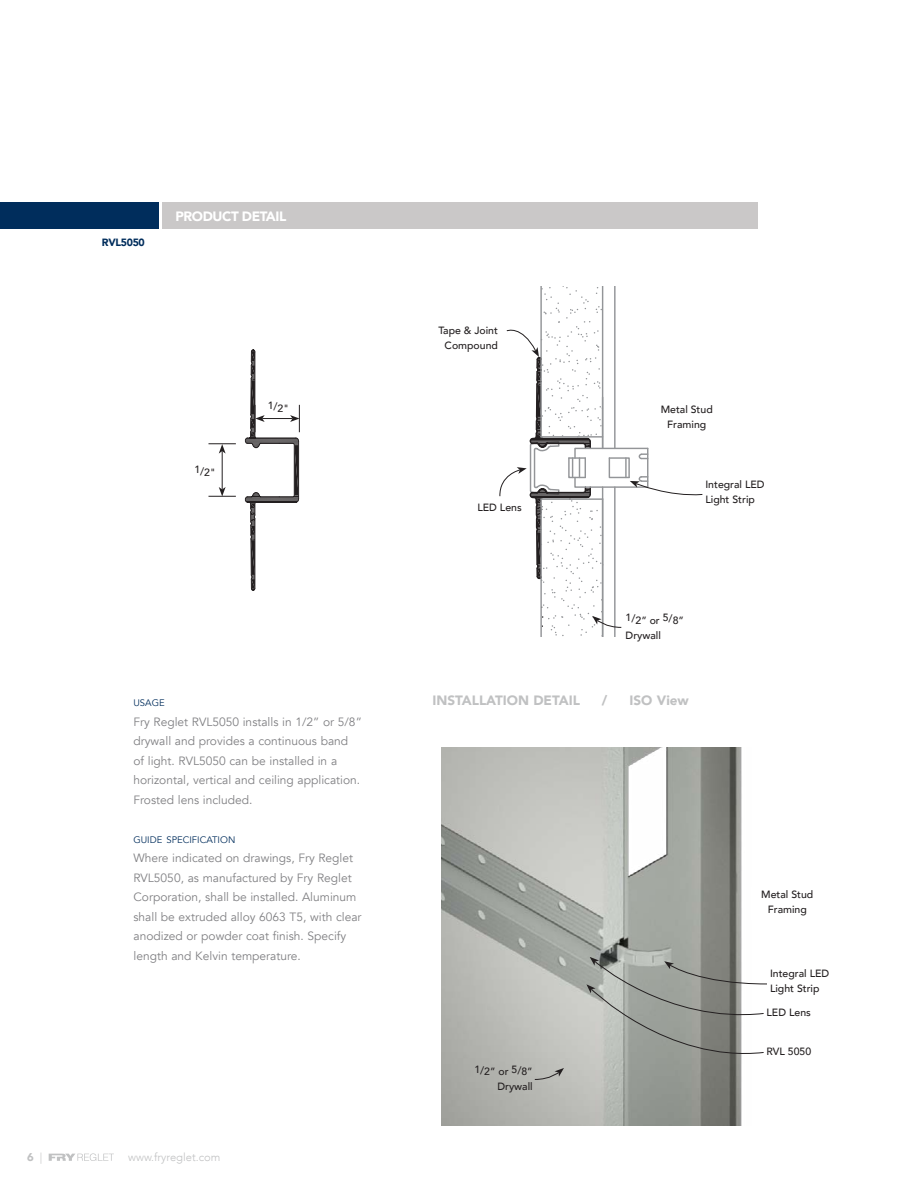
<style>
.page{position:relative;width:918px;height:1188px;background:#fff}
.page>*{position:absolute;margin:0;border:0;box-sizing:border-box;transform-origin:0 0}
.t1{font:900 13.5px "Avenir";color:#c0c1c2}
.t2{font:900 13.5px "Avenir";letter-spacing:-.03em;color:#fff}
.t3{font:12px/19.5px "Avenir";color:#808083}
.t4{font:300 11.25px "Avenir";color:#c0c1c2}
.t5{font:900 11.25px "Avenir";color:#c0c1c2}
.t6{font:500 10.5px/15px "Avenir";color:#231f20;text-align:center}
.t7{font:900 10.5px "Avenir";letter-spacing:-.03em;color:#002d5c}
.t8{font:9.45px "Avenir";color:#002d5c}
.s1{font-weight:300}
</style>
<div class="page">
<svg style="left:49px;top:1153px;width:65px;height:8px"></svg>
<img style="left:442px;top:747px;width:300px;height:378px">
<div style="left:0;top:202px;width:159px;height:27px;background:#002d5c"></div>
<div style="left:162px;top:202px;width:596px;height:27px;background:#cac8c8"></div>
<svg style="left:534px;top:1068px;width:30px;height:12px"></svg>
<hr style="left:222px;top:451px;width:1px;height:38px;background:#231f20">
<svg style="left:208px;top:443px;width:28px;height:11px"></svg>
<svg style="left:208px;top:487px;width:28px;height:10px"></svg>
<svg style="left:245px;top:349px;width:55px;height:242px"></svg>
<div style="left:268px;top:401px;width:21px;height:11px;background:#fff"></div>
<svg style="left:499px;top:286px;width:204px;height:350px"></svg>
<svg style="left:586px;top:957px;width:181px;height:106px;background:#a6a9a4"></svg>
<p class="t7" style="left:102px;top:233px;width:44px">RVL5050</p>
<p class="t2" style="left:175px;top:205px;width:112px">PRODUCT DETAIL</p>
<p class="t6" style="left:194px;top:464px;width:23px">1/2"</p>
<p class="t6" style="left:268px;top:399px;width:23px">1/2"</p>
<p class="t8" style="left:133px;top:697px;width:33px">USAGE</p>
<p class="t3" style="left:133px;top:712px;width:230px">Fry Reglet RVL5050 installs in 1/2” or 5/8” drywall and provides a continuous band of light. RVL5050 can be installed in a horizontal, vertical and ceiling application.<br>Frosted lens included.</p>
<p class="t8" style="left:133px;top:834px;width:103px">GUIDE SPECIFICATION</p>
<p class="t3" style="left:133px;top:849px;width:230px">Where indicated on drawings, Fry Reglet RVL5050, as manufactured by Fry Reglet Corporation, shall be installed. Aluminum shall be extruded alloy 6063 T5, with clear anodized or powder coat finish. Specify length and Kelvin temperature.</p>
<p class="t5" style="left:27px;top:1147px;width:17px">6 <span class="s1">|</span></p>
<p class="t4" style="left:128px;top:1150px;width:94px">www.fryreglet.com</p>
<p class="t6" style="left:438px;top:322px;width:61px">Tape &amp; Joint<br>Compound</p>
<p class="t6" style="left:477px;top:499px;width:46px">LED Lens</p>
<p class="t6" style="left:661px;top:402px;width:54px">Metal Stud<br>Framing</p>
<p class="t6" style="left:705px;top:476px;width:61px;text-align:left">Integral LED<br>Light Strip</p>
<p class="t6" style="left:626px;top:612px;width:60px;text-align:left">1/2” or 5/8”<br>Drywall</p>
<p class="t1" style="left:433px;top:688px;width:149px">INSTALLATION DETAIL</p>
<p class="t1" style="left:602px;top:688px;width:7px">/</p>
<p class="t1" style="left:629px;top:688px;width:61px">ISO View</p>
<p class="t6" style="left:474px;top:1064px;width:60px;text-align:right">1/2” or 5/8”<br>Drywall</p>
<p class="t6" style="left:761px;top:887px;width:54px">Metal Stud<br>Framing</p>
<p class="t6" style="left:770px;top:966px;width:61px;text-align:left">Integral LED<br>Light Strip</p>
<p class="t6" style="left:767px;top:1005px;width:46px">LED Lens</p>
<p class="t6" style="left:767px;top:1044px;width:46px">RVL 5050</p>
</div>
